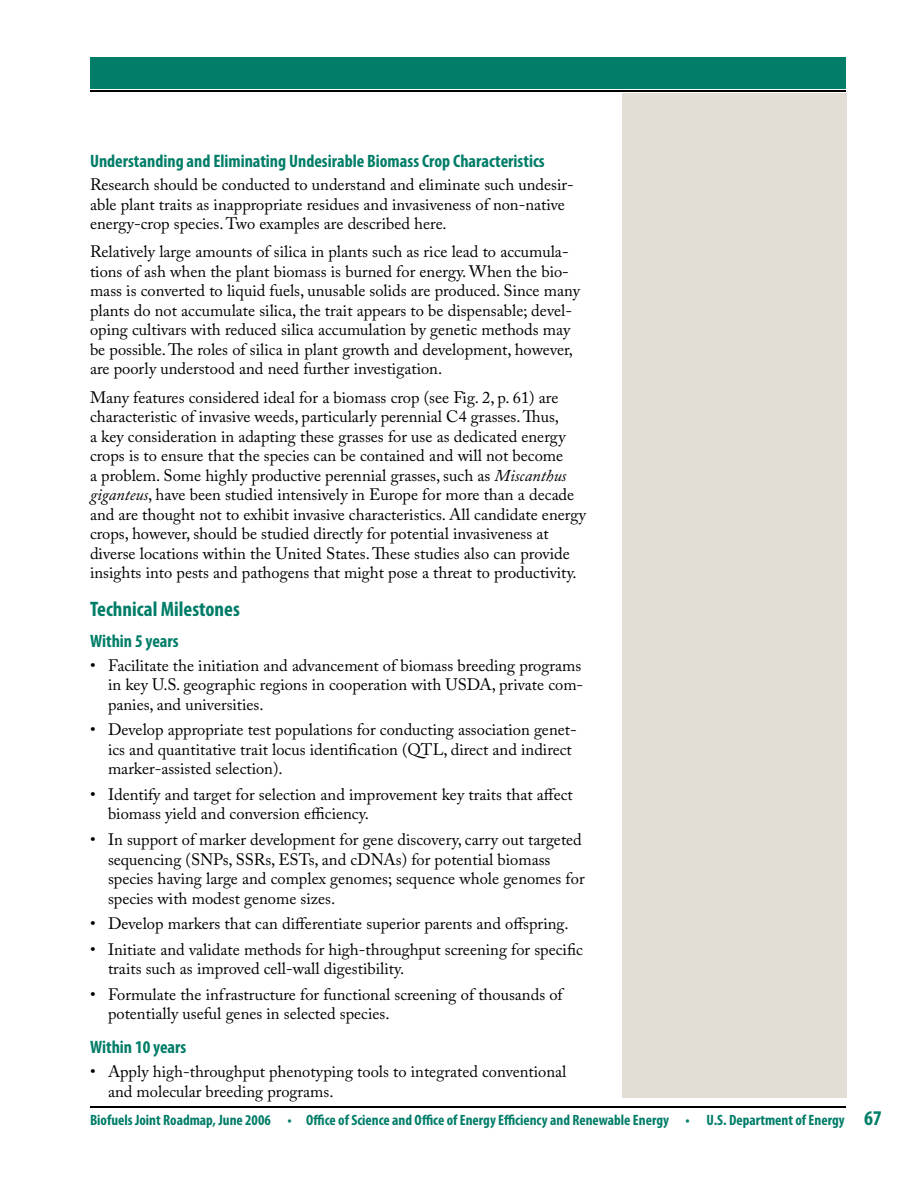
<style>
.page{position:relative;width:918px;height:1188px;background:#fff}
.page>*{position:absolute;margin:0;border:0;box-sizing:border-box;transform-origin:0 0}
.t1{font:700 condensed 21px "Myriad Pro";color:#007d68}
.t2{font:700 condensed 18px "Myriad Pro";color:#007d68}
.t3{font:16.5px/19.5px "Adobe Caslon Pro";color:#000}
.t4{font:700 condensed 15px "Myriad Pro";color:#007d68}
.s1{font-style:italic}
.s2{font-size:21px}
</style>
<div class="page">
<hr style="left:90px;top:1106px;width:756px;height:2px;background:#000">
<hr style="left:90px;top:90px;width:756px;height:2px;background:#000">
<div style="left:622px;top:93px;width:225px;height:1005px;background:#e2ded5"></div>
<div style="left:90px;top:57px;width:756px;height:31px;background:#007d68"></div>
<p class="t2" style="left:90px;top:149px;width:456px">Understanding and Eliminating Undesirable Biomass Crop Characteristics</p>
<p class="t3" style="left:90px;top:175px;width:485px">Research should be conducted to understand and eliminate such undesir&shy;able plant traits as inappropriate residues and invasiveness of non-native energy-crop species. Two examples are described here.</p>
<p class="t3" style="left:90px;top:242px;width:492px">Relatively large amounts of silica in plants such as rice lead to accumula&shy;tions of ash when the plant biomass is burned for energy. When the bio&shy;mass is converted to liquid fuels, unusable solids are produced. Since many plants do not accumulate silica, the trait appears to be dispensable; devel&shy;oping cultivars with reduced silica accumulation by genetic methods may be possible. The roles of silica in plant growth and development, however, are poorly understood and need further investigation.</p>
<p class="t3" style="left:90px;top:387px;width:498px">Many features considered ideal for a biomass crop (see Fig. 2, p. 61) are characteristic of invasive weeds, particularly perennial C4 grasses. Thus,<br>a key consideration in adapting these grasses for use as dedicated energy crops is to ensure that the species can be contained and will not become<br>a problem. Some highly productive perennial grasses, such as <span class="s1">Miscanthus giganteus</span>, have been studied intensively in Europe for more than a decade and are thought not to exhibit invasive characteristics. All candidate energy crops, however, should be studied directly for potential invasiveness at diverse locations within the United States. These studies also can provide insights into pests and pathogens that might pose a threat to productivity.</p>
<p class="t1" style="left:90px;top:596px;width:151px">Technical Milestones</p>
<p class="t2" style="left:90px;top:629px;width:90px">Within 5 years</p>
<p class="t3" style="left:108px;top:655px;width:477px;text-align:justify">Facilitate the initiation and advancement of biomass breeding programs in key U.S. geographic regions in cooperation with USDA, private com&shy;panies, and universities.</p>
<p class="t3" style="left:108px;top:720px;width:470px">Develop appropriate test populations for conducting association genet&shy;ics and quantitative trait locus identification (QTL, direct and indirect marker-assisted selection).</p>
<p class="t3" style="left:108px;top:784px;width:466px">Identify and target for selection and improvement key traits that affect biomass yield and conversion efficiency.</p>
<p class="t3" style="left:108px;top:830px;width:478px">In support of marker development for gene discovery, carry out targeted sequencing (SNPs, SSRs, ESTs, and cDNAs) for potential biomass species having large and complex genomes; sequence whole genomes for species with modest genome sizes.</p>
<p class="t3" style="left:108px;top:911px;width:476px;line-height:25.7px">Develop markers that can differentiate superior parents and offspring.<br>Initiate and validate methods for high-throughput screening for specific</p>
<p class="t3" style="left:108px;top:956px;width:456px;line-height:25.7px">traits such as improved cell-wall digestibility.<br>Formulate the infrastructure for functional screening of thousands of</p>
<p class="t3" style="left:108px;top:1004px;width:283px">potentially useful genes in selected species.</p>
<p class="t2" style="left:90px;top:1036px;width:98px">Within 1 0 years</p>
<p class="t3" style="left:108px;top:1062px;width:460px">Apply high-throughput phenotyping tools to integrated conventional and molecular breeding programs.</p>
<p class="t3" style="left:90px;top:655px;width:7px">•</p>
<p class="t3" style="left:90px;top:720px;width:7px">•</p>
<p class="t3" style="left:90px;top:784px;width:7px">•</p>
<p class="t3" style="left:90px;top:830px;width:7px">•</p>
<p class="t3" style="left:90px;top:911px;width:7px;line-height:25.7px">• •</p>
<p class="t3" style="left:90px;top:985px;width:7px">•</p>
<p class="t3" style="left:90px;top:1062px;width:7px">•</p>
<p class="t4" style="left:90px;top:1111px;width:793px">Biofuels Joint Roadmap, June 2006 • Office of Science and Office of Energy Efficiency and Renewable Energy • U.S. Department of Energy <span class="s2">67</span></p>
</div>
